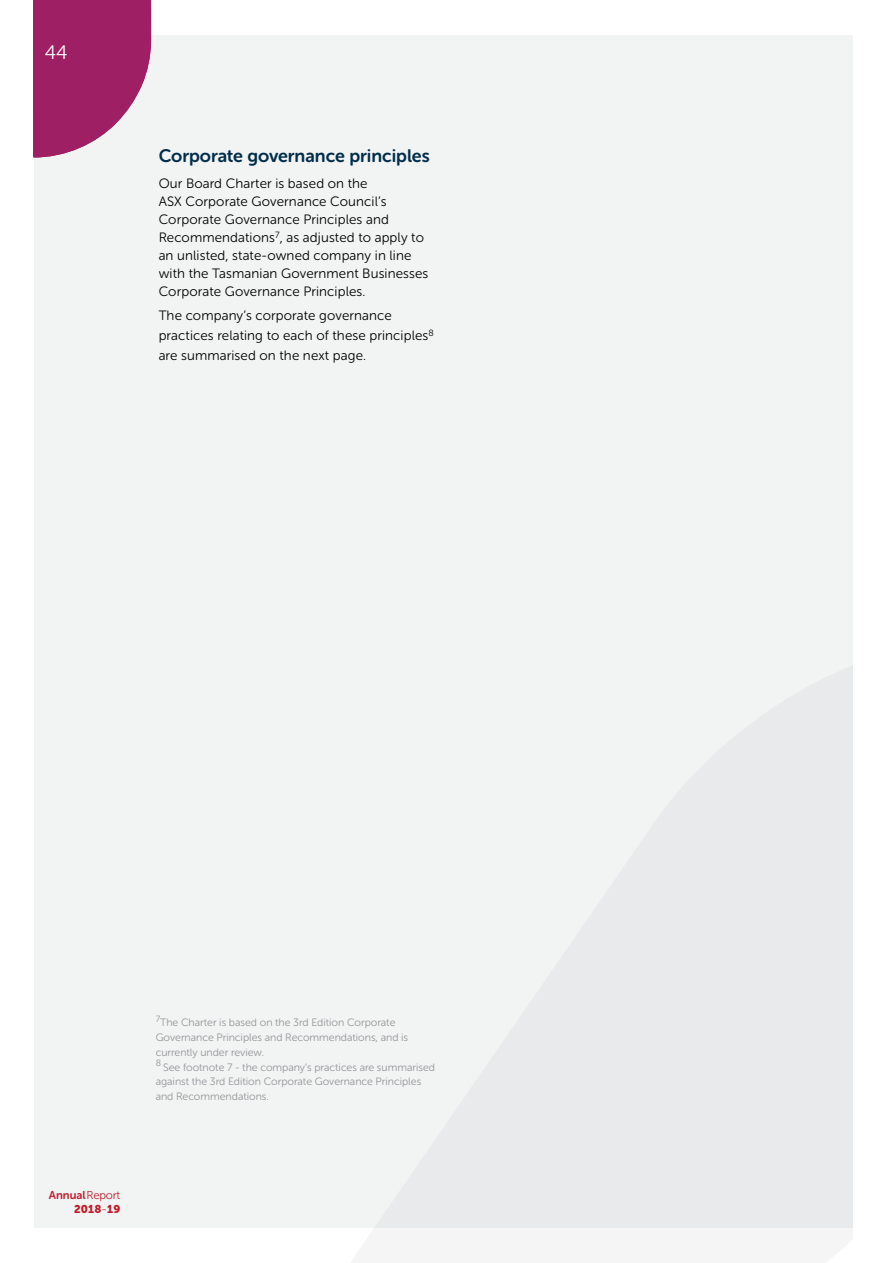
<style>
.page{position:relative;width:893px;height:1263px;background:#fff}
.page>*{position:absolute;margin:0;border:0;box-sizing:border-box;transform-origin:0 0}
.t1{font:19.5px "Museo Sans Rounded 300";color:#fff}
.t2{font:18px "Museo Sans Rounded 700";letter-spacing:-.005em;color:#002d49}
.t3{font:13.5px/18px "Museo Sans Rounded 300";letter-spacing:.01em;color:#000}
.t4{font:11.4px "Museo Sans Rounded 700";color:#be1e2d}
.t5{font:11.4px "Museo Sans Rounded 900";letter-spacing:.01em;color:#be1e2d}
.t6{font:10.65px/14.9px "Museo Sans Rounded 300";color:#939598}
.s1{font-family:"Museo Sans 300"}
</style>
<div class="page">
<div style="left:34px;top:35px;width:821px;height:1192px;background:#f2f3f3"></div>
<svg style="left:33px;top:0;width:118px;height:158px"></svg>
<div style="left:854px;top:0;width:39px;height:1263px;background:#fff"></div>
<h1 class="t1" style="left:45px;top:42px;width:24px">44</h1>
<h2 class="t2" style="left:159px;top:146px;width:273px">Corporate governance principles</h2>
<p class="t3" style="left:159px;top:175px;width:271px">Our Board Charter is based on the<br>ASX Corporate Governance Council’s Corporate Governance Principles and Recommendations<sup>7</sup>, as adjusted to apply to an unlisted, state-owned company in line with the Tasmanian Government Businesses Corporate Governance Principles.</p>
<p class="t3" style="left:159px;top:306px;width:277px;line-height:19.5px">The company’s corporate governance practices relating to each of these principles<sup>8 </sup>are summarised on the next page.</p>
<p class="t6" style="left:156px;top:1015px;width:281px"><sup>7</sup>The Charter is based on the 3rd Edition Corporate Governance Principles and Recommendations, and is currently under review.<br><sup>8</sup> See footnote 7 - the company’s practices are summarised against the 3rd Edition Corporate Governance Principles and Recommendations.</p>
<p class="t4" style="left:46px;top:1188px;width:73px">Annual<span class="s1">Report</span></p>
<p class="t5" style="left:71px;top:1203px;width:48px">2018<span class="s1">-</span>19</p>
<p class="t4" style="left:49px;top:1188px;width:73px">Annual<span class="s1">Report</span></p>
<p class="t5" style="left:74px;top:1203px;width:48px">2018<span class="s1">-</span>19</p>
</div>
